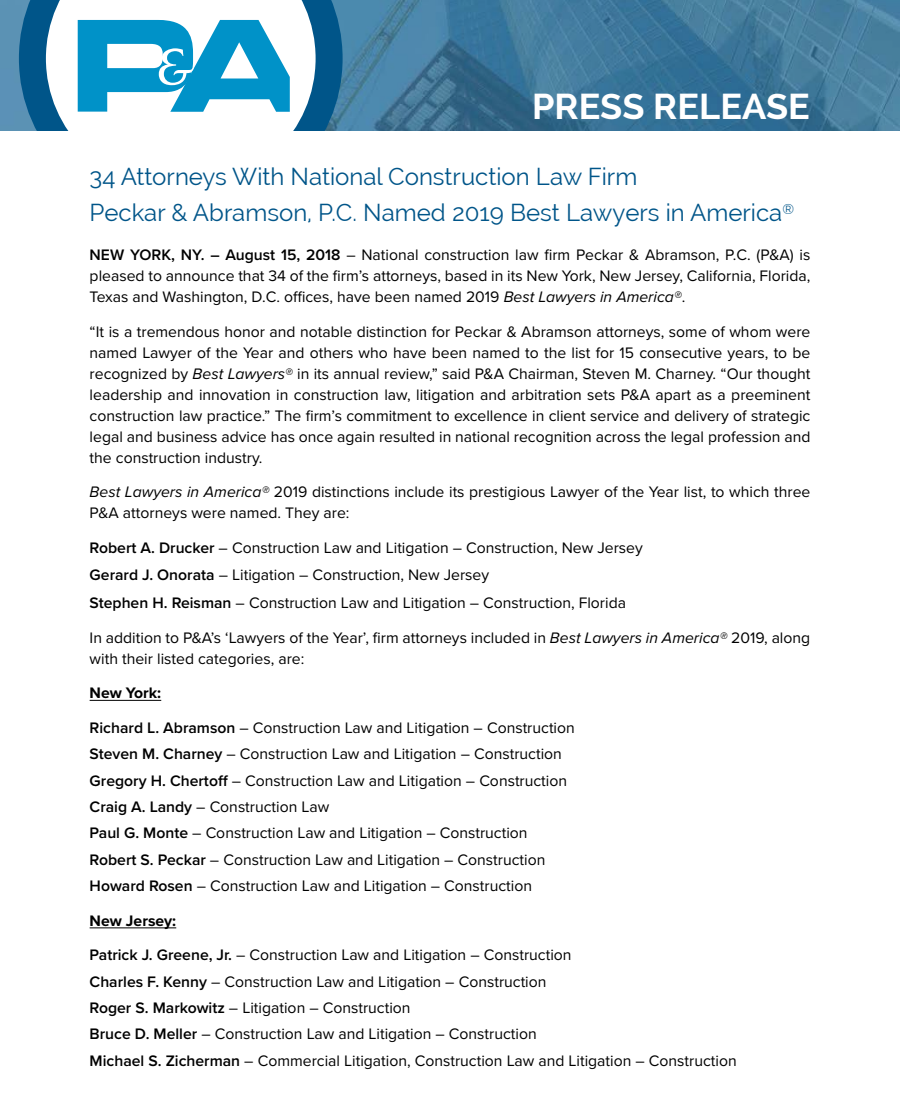
<style>
.page{position:relative;width:900px;height:1118px;background:#fff}
.page>*{position:absolute;margin:0;border:0;box-sizing:border-box;transform-origin:0 0}
.t1{font:700 36px "Raleway";color:#fff}
.t2{font:24px/36.8px "Raleway";color:#005589}
.t3{font:15.75px/21px "Proxima Nova";color:#000}
.s1{font-weight:600}
.s2{font-style:italic}
.s3{font-weight:700}
</style>
<div class="page">
<img style="left:0;top:0;width:900px;height:131px">
<svg style="left:19px;top:0;width:324px;height:131px"></svg>
<svg style="left:78px;top:20px;width:212px;height:92px"></svg>
<hr style="left:90px;top:700px;width:71px;height:1px;background:#000">
<hr style="left:90px;top:927px;width:86px;height:1px;background:#000">
<h1 class="t1" style="left:532px;top:86px;width:279px">PRESS RELEASE</h1>
<h2 class="t2" style="left:90px;top:158px;width:706px">34 Attorneys With National Construction Law Firm<br>Peckar &amp; Abramson, P.C. Named 2019 Best Lawyers in America<sup>®</sup></h2>
<p class="t3" style="left:90px;top:245px;width:722px;text-align:justify"><span class="s1">NEW YORK, NY. – August 15, 2018</span> – National construction law firm Peckar &amp; Abramson, P.C. (P&amp;A) is pleased to announce that 34 of the firm’s attorneys, based in its New York, New Jersey, California, Florida, Texas and Washington, D.C. offices, have been named 2019 <span class="s2">Best Lawyers in America®</span>.</p>
<p class="t3" style="left:90px;top:321px;width:722px;text-align:justify">“It is a tremendous honor and notable distinction for Peckar &amp; Abramson attorneys, some of whom were named Lawyer of the Year and others who have been named to the list for 15 consecutive years, to be recognized by <span class="s2">Best Lawyers®</span> in its annual review,” said P&amp;A Chairman, Steven M. Charney. “Our thought leadership and innovation in construction law, litigation and arbitration sets P&amp;A apart as a preeminent construction law practice.” The firm’s commitment to excellence in client service and delivery of strategic legal and business advice has once again resulted in national recognition across the legal profession and the construction industry.</p>
<p class="t3" style="left:90px;top:481px;width:722px"><span class="s2">Best Lawyers in America®</span> 2019 distinctions include its prestigious Lawyer of the Year list, to which three<br>P&amp;A attorneys were named. They are:</p>
<p class="t3" style="left:90px;top:534px;width:555px;line-height:27.8px"><span class="s1">Robert A. Drucker</span> – Construction Law and Litigation – Construction, New Jersey<br><span class="s1">Gerard J. Onorata</span> – Litigation – Construction, New Jersey<br><span class="s1">Stephen H. Reisman</span> – Construction Law and Litigation – Construction, Florida</p>
<p class="t3" style="left:90px;top:627px;width:722px">In addition to P&amp;A’s ‘Lawyers of the Year’, firm attorneys included in <span class="s2">Best Lawyers in America®</span> 2019, along with their listed categories, are:</p>
<p class="t3" style="left:90px;top:676px;width:487px;line-height:34.5px"><span class="s3">New York:<br></span><span class="s1">Richard L. Abramson</span> – Construction Law and Litigation – Construction</p>
<p class="t3" style="left:90px;top:741px;width:479px;line-height:26.4px"><span class="s1">Steven M. Charney</span> – Construction Law and Litigation – Construction <span class="s1">Gregory H. Chertoff</span> – Construction Law and Litigation – Construction <span class="s1">Craig A. Landy</span> – Construction Law<br><span class="s1">Paul G. Monte</span> – Construction Law and Litigation – Construction <span class="s1">Robert S. Peckar</span> – Construction Law and Litigation – Construction <span class="s1">Howard Rosen</span> – Construction Law and Litigation – Construction</p>
<p class="t3" style="left:90px;top:903px;width:483px;line-height:34.5px"><span class="s3">New Jersey:<br></span><span class="s1">Patrick J. Greene, Jr.</span> – Construction Law and Litigation – Construction</p>
<p class="t3" style="left:90px;top:968px;width:649px;line-height:26.4px"><span class="s1">Charles F. Kenny</span> – Construction Law and Litigation – Construction<br><span class="s1">Roger S. Markowitz</span> – Litigation – Construction<br><span class="s1">Bruce D. Meller</span> – Construction Law and Litigation – Construction<br><span class="s1">Michael S. Zicherman</span> – Commercial Litigation, Construction Law and Litigation – Construction</p>
</div>
